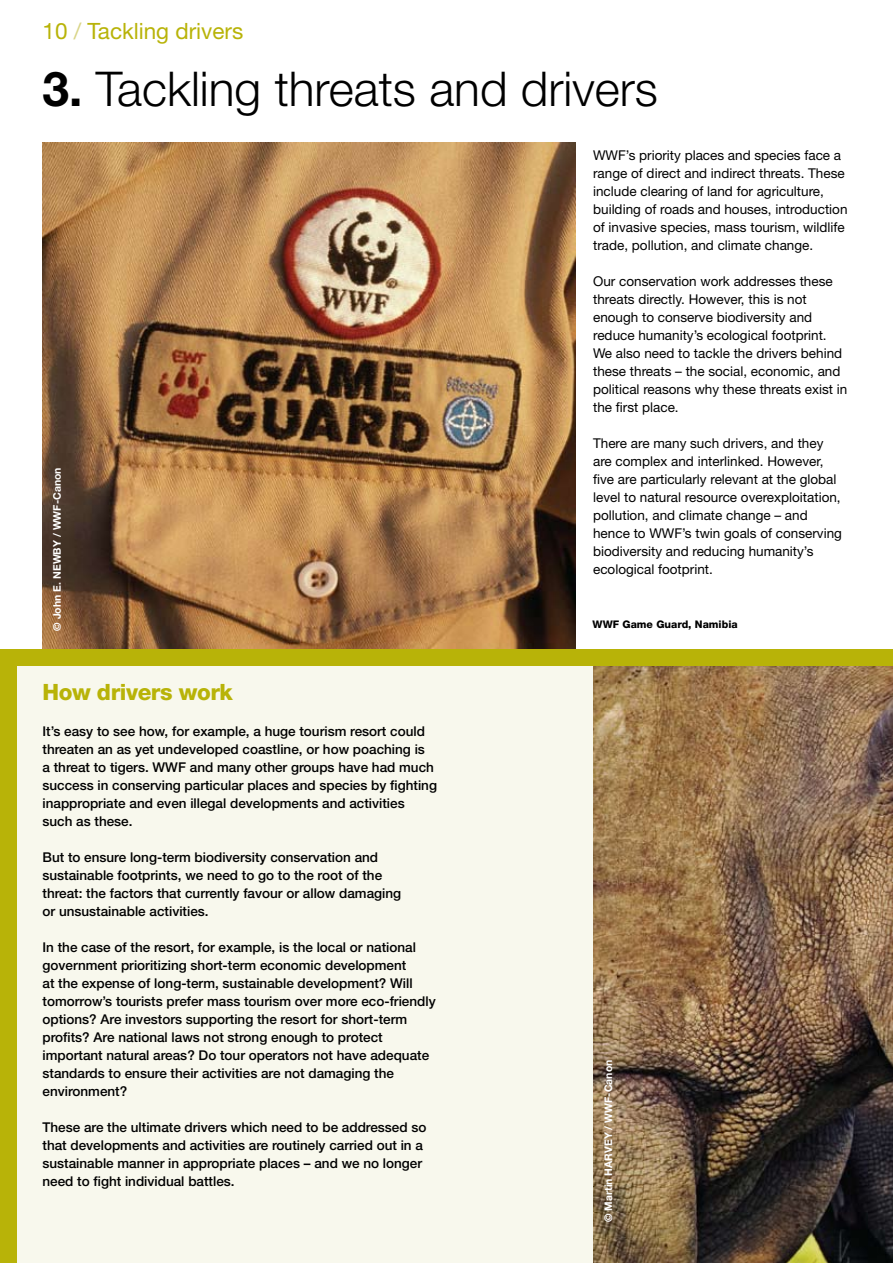
<style>
.page{position:relative;width:893px;height:1263px;background:#fff}
.page>*{position:absolute;margin:0;border:0;box-sizing:border-box;transform-origin:0 0}
.t1{font:300 48px "Helvetica Neue";color:#000}
.t2{font:22.5px "Helvetica Neue";color:#b8b308}
.t3{font:800 22.5px "Helvetica Neue";letter-spacing:-.02em;color:#b8b308}
.t4{font:500 13.5px/18px "Helvetica Neue";color:#000}
.t5{font:13.5px/18px "Helvetica Neue";color:#000}
.t6{font:700 10.5px "Helvetica Neue";color:#fff}
.t7{font:800 10.5px "Helvetica Neue";color:#000}
.s1{color:#d9d588}
.s2{font-weight:700}
</style>
<div class="page">
<div style="left:0;top:653px;width:601px;height:610px;background:#f8f8ed"></div>
<div style="left:0;top:660px;width:16px;height:603px;background:#b8b308"></div>
<img style="left:43px;top:142px;width:532px;height:508px">
<img style="left:593px;top:666px;width:300px;height:597px">
<div style="left:0;top:650px;width:893px;height:16px;background:#b8b308"></div>
<h2 class="t2" style="left:43px;top:18px;width:202px">10 <span class="s1">/</span> Tackling drivers</h2>
<h1 class="t1" style="left:43px;top:60px;width:617px"><span class="s2">3.</span> Tackling threats and drivers</h1>
<p class="t6" style="left:51px;top:631px;width:165px;rotate:-90deg">© John E. NEWBY / WWF-Canon</p>
<h2 class="t3" style="left:43px;top:679px;width:192px">How drivers work</h2>
<p class="t4" style="left:43px;top:722px;width:396px">It’s easy to see how, for example, a huge tourism resort could threaten an as yet undeveloped coastline, or how poaching is<br>a threat to tigers. WWF and many other groups have had much success in conserving particular places and species by fighting inappropriate and even illegal developments and activities such as these.</p>
<p class="t4" style="left:43px;top:848px;width:360px">But to ensure long-term biodiversity conservation and sustainable footprints, we need to go to the root of the threat: the factors that currently favour or allow damaging or unsustainable activities.</p>
<p class="t4" style="left:43px;top:938px;width:395px">In the case of the resort, for example, is the local or national government prioritizing short-term economic development<br>at the expense of long-term, sustainable development? Will tomorrow’s tourists prefer mass tourism over more eco-friendly options? Are investors supporting the resort for short-term profits? Are national laws not strong enough to protect important natural areas? Do tour operators not have adequate standards to ensure their activities are not damaging the environment?</p>
<p class="t4" style="left:43px;top:1118px;width:385px">These are the ultimate drivers which need to be addressed so that developments and activities are routinely carried out in a sustainable manner in appropriate places – and we no longer need to fight individual battles.</p>
<p class="t5" style="left:593px;top:146px;width:256px">WWF’s priority places and species face a range of direct and indirect threats. These include clearing of land for agriculture, building of roads and houses, introduction of invasive species, mass tourism, wildlife trade, pollution, and climate change.</p>
<p class="t5" style="left:593px;top:272px;width:256px">Our conservation work addresses these threats directly. However, this is not enough to conserve biodiversity and reduce humanity’s ecological footprint.<br>We also need to tackle the drivers behind these threats – the social, economic, and political reasons why these threats exist in the first place.</p>
<p class="t5" style="left:593px;top:434px;width:250px">There are many such drivers, and they are complex and interlinked. However, five are particularly relevant at the global level to natural resource overexploitation, pollution, and climate change – and hence to WWF’s twin goals of conserving biodiversity and reducing humanity’s ecological footprint.</p>
<p class="t7" style="left:593px;top:618px;width:147px">WWF Game Guard, Namibia</p>
<p class="t6" style="left:602px;top:1222px;width:164px;rotate:-90deg">© Martin HARVEY / WWF-Canon</p>
</div>
